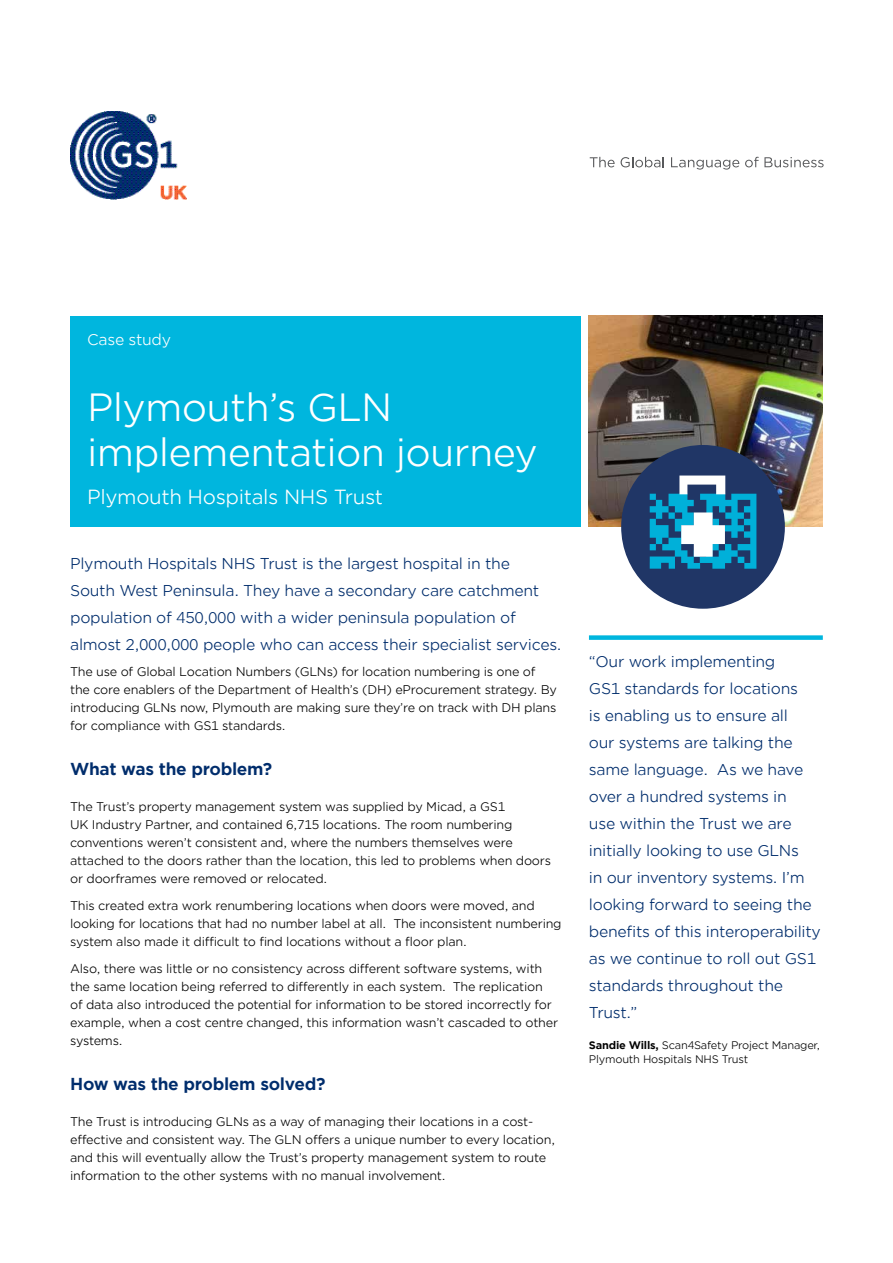
<style>
.page{position:relative;width:893px;height:1263px;background:#fff}
.page>*{position:absolute;margin:0;border:0;box-sizing:border-box;transform-origin:0 0}
.t1{font:37.5px/45px "Gotham Office";letter-spacing:-.02em;color:#fff}
.t2{font:19.5px "Gotham Office";letter-spacing:-.02em;color:#fff}
.t3{font:700 16.5px "Gotham Office";letter-spacing:-.02em;color:#002d6c}
.t4{font:15px/27px "Gotham Office";letter-spacing:-.02em;color:#002d6c}
.t5{font:15px "Gotham Office";letter-spacing:-.02em;color:#fff}
.t6{font:12px/18px "Gotham Office";letter-spacing:-.02em;color:#000}
.t7{font:10.5px/13.5px "Gotham Office";letter-spacing:-.02em;color:#000}
.s1{font-weight:700}
</style>
<div class="page">
<img style="left:589px;top:316px;width:234px;height:210px">
<div style="left:621px;top:445px;width:164px;height:164px;background:#203666;border-radius:50%"></div>
<svg style="left:650px;top:475px;width:106px;height:94px"></svg>
<div style="left:70px;top:316px;width:510px;height:210px;background:#00b6de"></div>
<div style="left:589px;top:635px;width:234px;height:5px;background:#00b6de"></div>
<svg style="left:590px;top:157px;width:25px;height:10px"></svg>
<svg style="left:621px;top:157px;width:43px;height:10px"></svg>
<svg style="left:671px;top:157px;width:68px;height:13px"></svg>
<svg style="left:745px;top:157px;width:79px;height:10px"></svg>
<img style="left:70px;top:111px;width:116px;height:88px">
<p class="t5" style="left:87px;top:329px;width:86px">Case study</p>
<h1 class="t1" style="left:87px;top:384px;width:452px">Plymouth’s GLN implementation journey</h1>
<h2 class="t2" style="left:87px;top:484px;width:297px">Plymouth Hospitals NHS Trust</h2>
<p class="t4" style="left:70px;top:550px;width:493px">Plymouth Hospitals NHS Trust is the largest hospital in the<br>South West Peninsula. They have a secondary care catchment population of 450,000 with a wider peninsula population of almost 2,000,000 people who can access their specialist services.</p>
<p class="t6" style="left:70px;top:662px;width:488px">The use of Global Location Numbers (GLNs) for location numbering is one of the core enablers of the Department of Health’s (DH) eProcurement strategy. By introducing GLNs now, Plymouth are making sure they’re on track with DH plans for compliance with GS1 standards.</p>
<h3 class="t3" style="left:70px;top:757px;width:204px">What was the problem?</h3>
<p class="t6" style="left:70px;top:797px;width:482px">The Trust’s property management system was supplied by Micad, a GS1<br>UK Industry Partner, and contained 6,715 locations. The room numbering conventions weren’t consistent and, where the numbers themselves were attached to the doors rather than the location, this led to problems when doors or doorframes were removed or relocated.</p>
<p class="t6" style="left:70px;top:896px;width:493px">This created extra work renumbering locations when doors were moved, and looking for locations that had no number label at all. The inconsistent numbering system also made it difficult to find locations without a floor plan.</p>
<p class="t6" style="left:70px;top:959px;width:490px">Also, there was little or no consistency across different software systems, with the same location being referred to differently in each system. The replication of data also introduced the potential for information to be stored incorrectly for example, when a cost centre changed, this information wasn’t cascaded to other systems.</p>
<h3 class="t3" style="left:70px;top:1072px;width:257px">How was the problem solved?</h3>
<p class="t6" style="left:70px;top:1112px;width:486px">The Trust is introducing GLNs as a way of managing their locations in a cost&shy;effective and consistent way. The GLN offers a unique number to every location, and this will eventually allow the Trust’s property management system to route information to the other systems with no manual involvement.</p>
<p class="t4" style="left:589px;top:647px;width:233px">“Our work implementing<br>GS1 standards for locations<br>is enabling us to ensure all<br>our systems are talking the same language. As we have over a hundred systems in<br>use within the Trust we are initially looking to use GLNs<br>in our inventory systems. I’m looking forward to seeing the benefits of this interoperability as we continue to roll out GS1 standards throughout the<br>Trust.”</p>
<p class="t7" style="left:589px;top:1038px;width:233px"><span class="s1">Sandie Wills,</span> Scan4Safety Project Manager,<br>Plymouth Hospitals NHS Trust</p>
</div>
